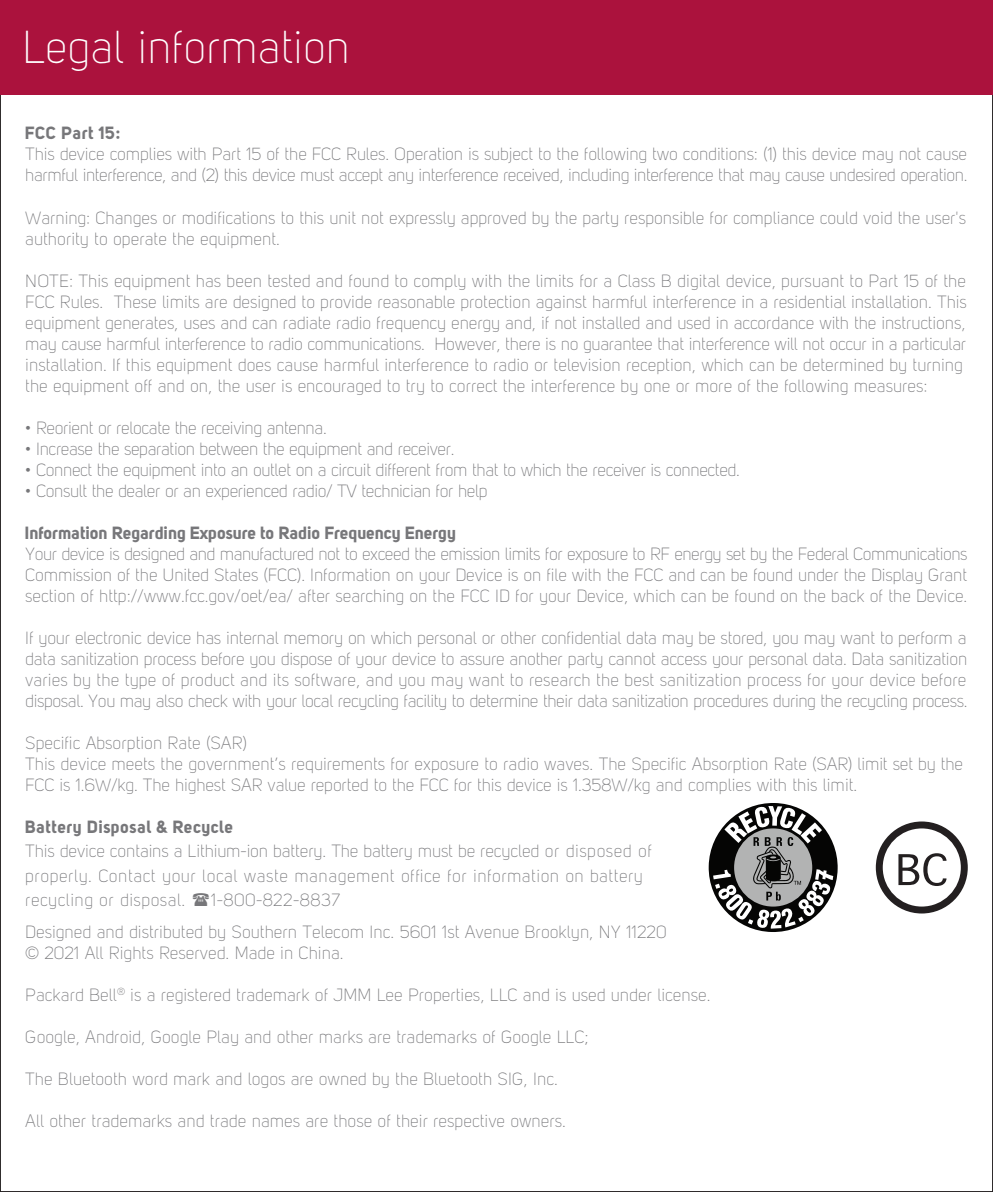
<style>
.page{position:relative;width:993px;height:1192px;background:#fff}
.page>*{position:absolute;margin:0;border:0;box-sizing:border-box;transform-origin:0 0}
.t1{font:45.5px "Uni Sans Light";color:#fff}
.t2{font:17.5px/21px "Uni Sans Light";letter-spacing:-.005em;color:#77777a}
.t3{font:17.5px/21px "Uni Sans Light";letter-spacing:-.025em;color:#77777a}
.t4{font:17.5px/24.5px "Uni Sans Light";letter-spacing:.025em;color:#77777a}
.t5{font:17.5px "Uni Sans Bold";color:#77777a}
.t6{font:17.5px "Uni Sans Bold";letter-spacing:.03em;color:#77777a}
</style>
<div class="page">
<div style="left:0;top:0;width:993px;height:95px;background:#ab123d"></div>
<svg style="left:708px;top:802px;width:130px;height:130px"></svg>
<svg style="left:713px;top:806px;width:120px;height:122px"></svg>
<svg style="left:876px;top:821px;width:92px;height:92px"></svg>
<h1 class="t1" style="left:22px;top:21px;width:329px">Legal information</h1>
<p class="t6" style="left:25px;top:122px;width:97px">FCC Part 15:</p>
<p class="t3" style="left:25px;top:144px;width:944px">This device complies with Part 15 of the FCC Rules. Operation is subject to the following two conditions: (1) this device may not cause harmful interference, and (2) this device must accept any interference received, including interference that may cause undesired operation.</p>
<p class="t2" style="left:25px;top:207px;width:942px">Warning: Changes or modifications to this unit not expressly approved by the party responsible for compliance could void the user's authority to operate the equipment.</p>
<p class="t2" style="left:25px;top:270px;width:943px">NOTE: This equipment has been tested and found to comply with the limits for a Class B digital device, pursuant to Part 15 of the FCC Rules. These limits are designed to provide reasonable protection against harmful interference in a residential installation. This equipment generates, uses and can radiate radio frequency energy and, if not installed and used in accordance with the instructions, may cause harmful interference to radio communications. However, there is no guarantee that interference will not occur in a particular installation. If this equipment does cause harmful interference to radio or television reception, which can be determined by turning the equipment off and on, the user is encouraged to try to correct the interference by one or more of the following measures:</p>
<p class="t2" style="left:25px;top:417px;width:303px">• Reorient or relocate the receiving antenna.</p>
<p class="t2" style="left:25px;top:438px;width:431px">• Increase the separation between the equipment and receiver.</p>
<p class="t2" style="left:25px;top:459px;width:716px">• Connect the equipment into an outlet on a circuit different from that to which the receiver is connected.</p>
<p class="t2" style="left:25px;top:480px;width:464px">• Consult the dealer or an experienced radio/ TV technician for help</p>
<p class="t5" style="left:25px;top:521px;width:433px">Information Regarding Exposure to Radio Frequency Energy</p>
<p class="t2" style="left:25px;top:543px;width:944px;text-align:justify">Your device is designed and manufactured not to exceed the emission limits for exposure to RF energy set by the Federal Communications Commission of the United States (FCC). Information on your Device is on file with the FCC and can be found under the Display Grant section of http://www.fcc.gov/oet/ea/ after searching on the FCC ID for your Device, which can be found on the back of the Device.</p>
<p class="t2" style="left:25px;top:627px;width:944px;text-align:justify">If your electronic device has internal memory on which personal or other confidential data may be stored, you may want to perform a data sanitization process before you dispose of your device to assure another party cannot access your personal data. Data sanitization varies by the type of product and its software, and you may want to research the best sanitization process for your device before disposal. You may also check with your local recycling facility to determine their data sanitization procedures during the recycling process.</p>
<p class="t2" style="left:25px;top:732px;width:939px">Specific Absorption Rate (SAR)<br>This device meets the government’s requirements for exposure to radio waves. The Specific Absorption Rate (SAR) limit set by the<br>FCC is 1.6W/kg. The highest SAR value reported to the FCC for this device is 1.358W/kg and complies with this limit.</p>
<p class="t6" style="left:25px;top:815px;width:210px">Battery Disposal &amp; Recycle</p>
<p class="t4" style="left:25px;top:838px;width:628px">This device contains a Lithium-ion battery. The battery must be recycled or disposed of properly. Contact your local waste management office for information on battery recycling or disposal.</p>
<p class="t4" style="left:211px;top:887px;width:131px">1-800-822-8837</p>
<p class="t2" style="left:25px;top:921px;width:643px">Designed and distributed by Southern Telecom Inc. 5601 1st Avenue Brooklyn, NY 11220 © 2021 All Rights Reserved. Made in China.</p>
<p class="t2" style="left:25px;top:984px;width:687px">Packard Bell<sup>®</sup> is a registered trademark of JMM Lee Properties, LLC and is used under license.</p>
<p class="t2" style="left:25px;top:1026px;width:565px">Google, Android, Google Play and other marks are trademarks of Google LLC;</p>
<p class="t2" style="left:25px;top:1068px;width:534px">The Bluetooth word mark and logos are owned by the Bluetooth SIG, Inc.</p>
<p class="t2" style="left:25px;top:1110px;width:542px">All other trademarks and trade names are those of their respective owners.</p>
</div>
